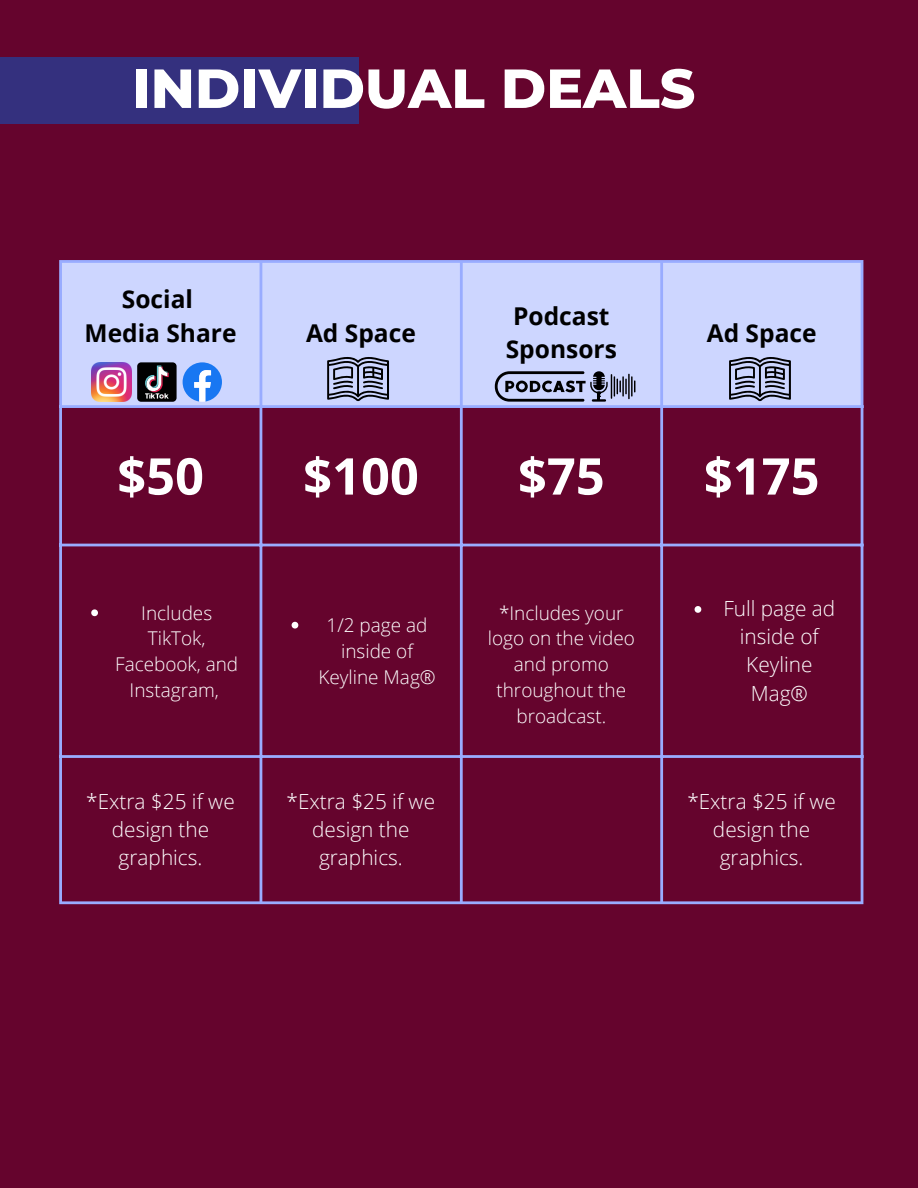
<style>
.page{position:relative;width:918px;height:1188px;background:#65042d}
.page>*{position:absolute;margin:0;border:0;box-sizing:border-box;transform-origin:0 0}
.t1{font:800 54.9px "Montserrat";color:#fff}
.t2{font:700 50.7px "Open Sans";color:#fff}
.t3{font:700 24.6px/33.8px "Open Sans";color:#000;text-align:center}
.t4{font:300 20.85px/28.2px "Open Sans";color:#fff;text-align:center}
.t5{font:300 18.9px/25.8px "Open Sans";color:#fff;text-align:center}
</style>
<div class="page">
<div style="left:0;top:57px;width:358px;height:67px;background:#34307e"></div>
<div style="left:62px;top:263px;width:799px;height:142px;background:#cdd6ff"></div>
<svg style="left:91px;top:609px;width:7px;height:7px"></svg>
<svg style="left:292px;top:622px;width:6px;height:7px"></svg>
<svg style="left:695px;top:606px;width:6px;height:7px"></svg>
<hr style="left:59px;top:263px;width:3px;height:638px;background:#99acff">
<hr style="left:260px;top:263px;width:2px;height:638px;background:#99acff">
<hr style="left:460px;top:263px;width:3px;height:638px;background:#99acff">
<hr style="left:660px;top:263px;width:3px;height:638px;background:#99acff">
<hr style="left:861px;top:263px;width:2px;height:638px;background:#99acff">
<hr style="left:59px;top:260px;width:804px;height:3px;background:#99acff">
<hr style="left:59px;top:405px;width:804px;height:3px;background:#99acff">
<hr style="left:59px;top:544px;width:804px;height:2px;background:#99acff">
<hr style="left:59px;top:755px;width:804px;height:3px;background:#99acff">
<hr style="left:59px;top:901px;width:804px;height:3px;background:#99acff">
<svg style="left:327px;top:355px;width:62px;height:46px;background:#7f849e"></svg>
<svg style="left:729px;top:355px;width:62px;height:46px;background:#7f849e"></svg>
<img style="left:92px;top:362px;width:39px;height:40px">
<div style="left:137px;top:362px;width:40px;height:40px;background:#010101;border-radius:4px"></div>
<svg style="left:145px;top:366px;width:24px;height:33px"></svg>
<svg style="left:183px;top:362px;width:39px;height:40px;background:#6aa4f7"></svg>
<hr style="left:628px;top:374px;width:2px;height:25px;background:#000">
<hr style="left:631px;top:376px;width:2px;height:21px;background:#000">
<svg style="left:634px;top:380px;width:1px;height:12px"></svg>
<svg style="left:495px;top:371px;width:132px;height:31px;background:#858ba5"></svg>
<h1 class="t1" style="left:132px;top:55px;width:565px">INDIVIDUAL DEALS</h1>
<h3 class="t3" style="left:85px;top:281px;width:153px">Social<br>Media Share</h3>
<h3 class="t3" style="left:306px;top:315px;width:111px">Ad Space</h3>
<h3 class="t3" style="left:506px;top:298px;width:113px;text-align:left">Podcast<br>Sponsors</h3>
<h3 class="t3" style="left:707px;top:315px;width:111px">Ad Space</h3>
<h2 class="t2" style="left:117px;top:440px;width:88px">$50</h2>
<h2 class="t2" style="left:303px;top:440px;width:117px">$100</h2>
<h2 class="t2" style="left:518px;top:440px;width:88px">$75</h2>
<h2 class="t2" style="left:704px;top:440px;width:117px">$175</h2>
<p class="t5" style="left:115px;top:599px;width:125px">Includes<br>TikTok,<br>Facebook, and<br>Instagram,</p>
<p class="t5" style="left:318px;top:612px;width:119px">1/2 page ad inside of<br>Keyline Mag®</p>
<p class="t5" style="left:488px;top:599px;width:149px">*Includes your logo on the video and promo throughout the broadcast.</p>
<p class="t4" style="left:723px;top:594px;width:113px">Full page ad inside of<br>Keyline<br>Mag®</p>
<p class="t4" style="left:86px;top:786px;width:150px">*Extra $25 if we design the graphics.</p>
<p class="t4" style="left:287px;top:786px;width:150px">*Extra $25 if we design the graphics.</p>
<p class="t4" style="left:687px;top:786px;width:150px">*Extra $25 if we design the graphics.</p>
</div>
